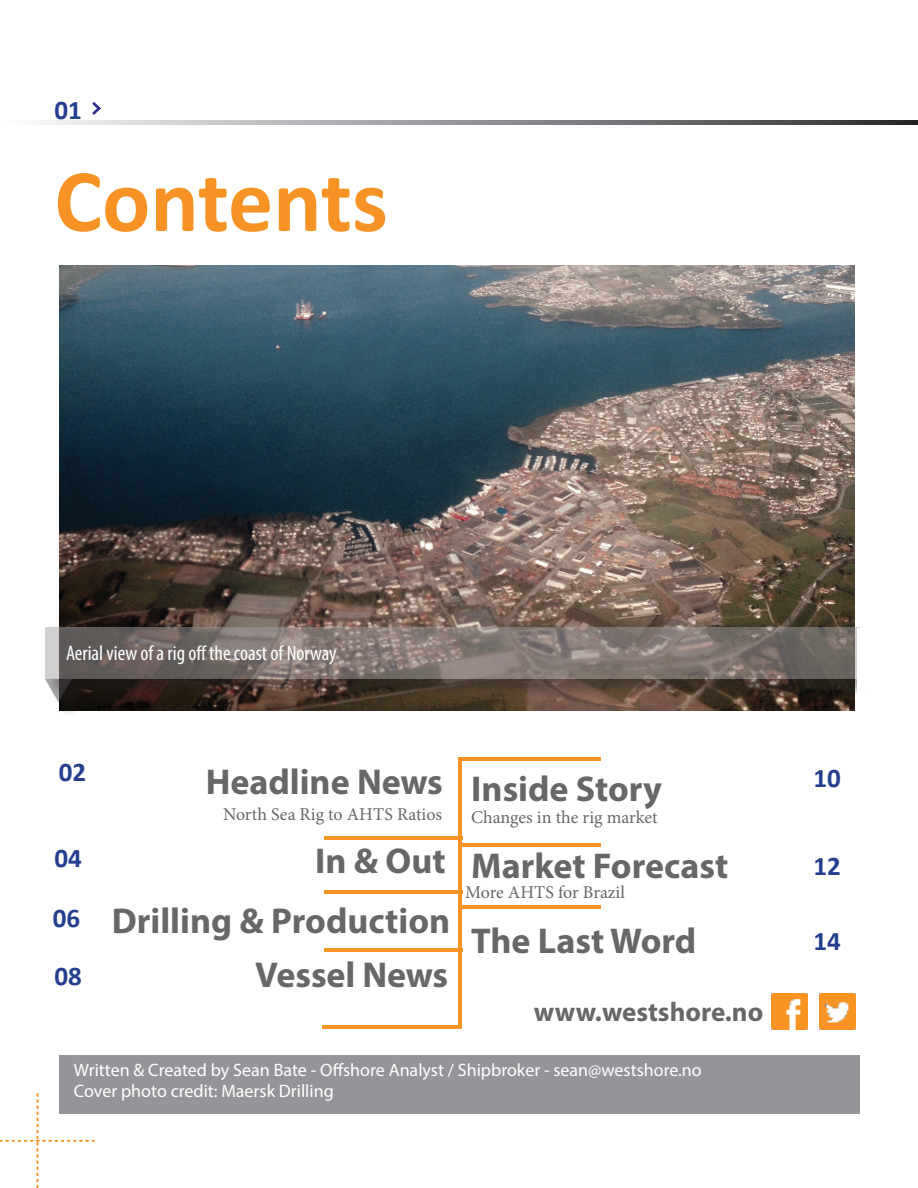
<style>
.page{position:relative;width:918px;height:1188px;background:#fff}
.page>*{position:absolute;margin:0;border:0;box-sizing:border-box;transform-origin:0 0}
.t1{font:700 90px "Calibri";color:#f79324}
.t2{font:700 36px/59.2px "Myriad Pro";color:#67676a;text-align:right}
.t3{font:700 27px/57.8px "Calibri";color:#253f8e}
.t4{font:700 27px "Myriad Pro";color:#67676a}
.t5{font:condensed 21px "Myriad Pro";color:#fff}
.t6{font:18px/21.6px "Myriad Pro";color:#fff}
.t7{font:18px "Minion Pro";color:#67676a}
</style>
<div class="page">
<img style="left:59px;top:266px;width:796px;height:445px">
<div style="left:47px;top:630px;width:832px;height:68px;background:#231f20;opacity:.75"></div>
<svg style="left:45px;top:628px;width:812px;height:51px;background:#7f7571"></svg>
<div style="left:48px;top:681px;width:41px;height:39px;background:#231f20;opacity:.75"></div>
<svg style="left:45px;top:679px;width:27px;height:23px"></svg>
<div style="left:857px;top:628px;width:25px;height:67px;background:#fff"></div>
<svg style="left:92px;top:102px;width:9px;height:13px"></svg>
<svg style="left:40px;top:120px;width:878px;height:4px;background:#8f9093"></svg>
<svg style="left:0;top:1093px;width:95px;height:95px"></svg>
<div style="left:59px;top:1055px;width:801px;height:59px;background:#939598"></div>
<hr style="left:459px;top:757px;width:3px;height:272px;background:#f79324">
<hr style="left:322px;top:1025px;width:139px;height:4px;background:#f79324">
<hr style="left:462px;top:757px;width:139px;height:4px;background:#f79324">
<hr style="left:462px;top:843px;width:139px;height:4px;background:#f79324">
<hr style="left:462px;top:905px;width:139px;height:4px;background:#f79324">
<hr style="left:324px;top:836px;width:138px;height:4px;background:#f79324">
<hr style="left:324px;top:890px;width:138px;height:4px;background:#f79324">
<hr style="left:324px;top:948px;width:138px;height:3px;background:#f79324">
<img style="left:819px;top:994px;width:36px;height:36px">
<img style="left:771px;top:994px;width:36px;height:36px">
<h3 class="t3" style="left:55px;top:81px;width:29px">01</h3>
<h1 class="t1" style="left:54px;top:143px;width:335px">Contents</h1>
<p class="t5" style="left:66px;top:640px;width:272px">Aerial view of a rig off the coast of Norway</p>
<h3 class="t3" style="left:59px;top:743px;width:29px">02</h3>
<h3 class="t3" style="left:55px;top:829px;width:29px">04</h3>
<h3 class="t3" style="left:53px;top:890px;width:31px">06<br>08</h3>
<h2 class="t2" style="left:206px;top:751px;width:239px">Headline News</h2>
<h2 class="t2" style="left:471px;top:759px;width:192px">Inside Story</h2>
<p class="t7" style="left:223px;top:802px;width:221px">North Sea Rig to AHTS Ratios</p>
<p class="t7" style="left:471px;top:805px;width:188px">Changes in the rig market</p>
<h2 class="t2" style="left:112px;top:830px;width:340px">In &amp; Out<br>Drilling &amp; Production</h2>
<h2 class="t2" style="left:255px;top:944px;width:195px">Vessel News</h2>
<h2 class="t2" style="left:471px;top:835px;width:259px">Market Forecast</h2>
<p class="t7" style="left:465px;top:881px;width:161px">More AHTS for Brazil</p>
<h2 class="t2" style="left:471px;top:910px;width:227px">The Last Word</h2>
<h3 class="t4" style="left:534px;top:994px;width:231px">www.westshore.no</h3>
<p class="t6" style="left:74px;top:1059px;width:629px">Written &amp; Created by Sean Bate - Offshore Analyst / Shipbroker - sean@westshore.no<br>Cover photo credit: Maersk Drilling</p>
<h3 class="t3" style="left:813px;top:749px;width:29px">10</h3>
<h3 class="t3" style="left:813px;top:837px;width:29px">12</h3>
<h3 class="t3" style="left:813px;top:912px;width:29px">14</h3>
</div>
